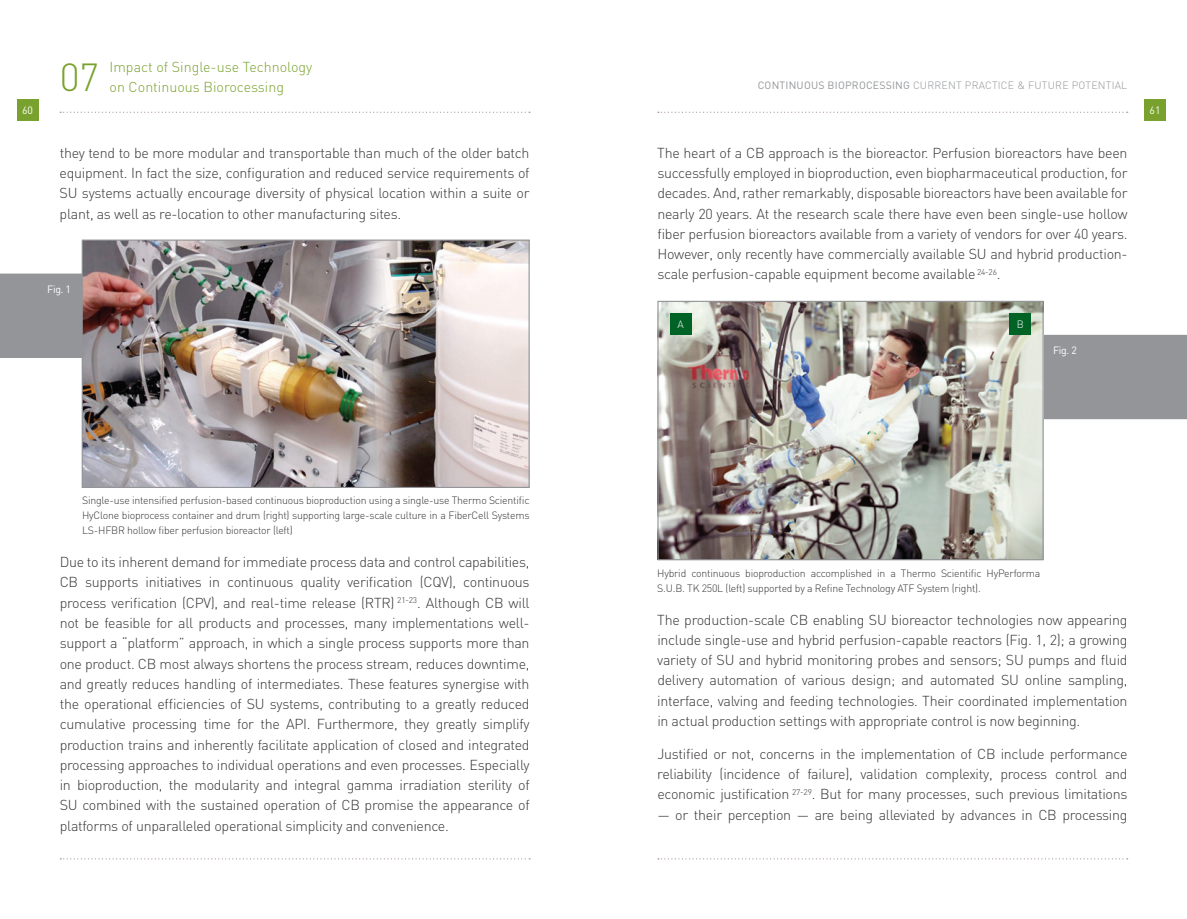
<style>
.page{position:relative;width:1187px;height:919px;background:#fff}
.page>*{position:absolute;margin:0;border:0;box-sizing:border-box;transform-origin:0 0}
.t1{font:300 38.7px "DIN";color:#78a22d}
.t2{font:300 14.25px/20.2px "DIN";letter-spacing:-.02em;color:#373435;text-align:justify}
.t3{font:300 14.25px "DIN";color:#78a22d}
.t4{font:300 10.5px/15px "DIN";letter-spacing:-.02em;color:#373435;text-align:justify}
.t5{font:300 10.5px "DIN";color:#939598}
.t6{font:10.5px "DIN";color:#939598}
.t7{font:10.5px "DIN";letter-spacing:-.03em;color:#fff}
.t8{font:300 10.5px "DIN";color:#fff}
.s1{font-weight:400}
</style>
<div class="page">
<div style="left:1144px;top:99px;width:21px;height:21px;background:#78a22d"></div>
<div style="left:17px;top:99px;width:21px;height:21px;background:#78a22d"></div>
<div style="left:0;top:273px;width:82px;height:85px;background:#939598"></div>
<div style="left:1043px;top:335px;width:143px;height:84px;background:#939598"></div>
<img style="left:659px;top:303px;width:382px;height:255px">
<div style="left:657px;top:301px;width:386px;height:259px;border:1px solid #939598"></div>
<img style="left:84px;top:241px;width:443px;height:245px">
<div style="left:82px;top:239px;width:447px;height:249px;border:1px solid #939598"></div>
<div style="left:670px;top:313px;width:21px;height:22px;background:#006224"></div>
<div style="left:1009px;top:313px;width:21px;height:22px;background:#006224"></div>
<svg style="left:657px;top:858px;width:470px;height:1px"></svg>
<svg style="left:60px;top:858px;width:470px;height:1px"></svg>
<svg style="left:60px;top:112px;width:470px;height:1px"></svg>
<svg style="left:657px;top:112px;width:470px;height:1px"></svg>
<h1 class="t1" style="left:60px;top:53px;width:41px">07</h1>
<p class="t3" style="left:109px;top:58px;width:204px">Impact of Single-use Technology</p>
<p class="t3" style="left:109px;top:78px;width:176px">on Continuous Biorocessing</p>
<p class="t6" style="left:757px;top:79px;width:47px">CONTINUOUS</p>
<p class="t6" style="left:827px;top:79px;width:15px">BIOPROCESSI</p>
<p class="t5" style="left:895px;top:79px;width:33px"><span class="s1">NG</span> Curre</p>
<p class="t5" style="left:948px;top:79px;width:15px">ntpractice</p>
<p class="t5" style="left:1017px;top:79px;width:16px">&amp; futurepote</p>
<p class="t5" style="left:1097px;top:79px;width:15px">ntial</p>
<p class="t7" style="left:22px;top:103px;width:12px">60</p>
<p class="t7" style="left:1149px;top:103px;width:12px">61</p>
<p class="t2" style="left:60px;top:142px;width:471px">they tend to be more modular and transportable than much of the older batch equipment. In fact the size, configuration and reduced service requirements of SU systems actually encourage diversity of physical location within a suite or plant, as well as re-location to other manufacturing sites.</p>
<p class="t2" style="left:657px;top:142px;width:472px">The heart of a CB approach is the bioreactor. Perfusion bioreactors have been successfully employed in bioproduction, even biopharmaceutical production, for decades. And, rather remarkably, disposable bioreactors have been available for nearly 20 years. At the research scale there have even been single-use hollow fiber perfusion bioreactors available from a variety of vendors for over 40 years.<br>However, only recently have commercially available SU and hybrid production&shy;scale perfusion-capable equipment become available <sup>24-26</sup>.</p>
<p class="t7" style="left:47px;top:282px;width:25px">FIG. 1</p>
<p class="t4" style="left:82px;top:492px;width:449px">Single-use intensified perfusion-based continuous bioproduction using a single-use Thermo Scientific HyClone bioprocess container and drum (right) supporting large-scale culture in a FiberCell Systems LS-HFBR hollow fiber perfusion bioreactor (left)</p>
<p class="t2" style="left:60px;top:551px;width:471px">Due to its inherent demand for immediate process data and control capabilities, CB supports initiatives in continuous quality verification (CQV), continuous process verification (CPV), and real-time release (RTR) <sup>21-23</sup>. Although CB will not be feasible for all products and processes, many implementations well&shy;support a “platform” approach, in which a single process supports more than one product. CB most always shortens the process stream, reduces downtime, and greatly reduces handling of intermediates. These features synergise with the operational efficiencies of SU systems, contributing to a greatly reduced cumulative processing time for the API. Furthermore, they greatly simplify production trains and inherently facilitate application of closed and integrated processing approaches to individual operations and even processes. Especially in bioproduction, the modularity and integral gamma irradiation sterility of SU combined with the sustained operation of CB promise the appearance of platforms of unparalleled operational simplicity and convenience.</p>
<p class="t8" style="left:677px;top:318px;width:8px">A</p>
<p class="t8" style="left:1016px;top:318px;width:9px">B</p>
<p class="t7" style="left:1052px;top:343px;width:25px">FIG. 2</p>
<p class="t4" style="left:657px;top:565px;width:384px">Hybrid continuous bioproduction accomplished in a Thermo Scientific HyPerforma<br>S.U.B. TK 250L (left) supported by a Refine Technology ATF System (right).</p>
<p class="t2" style="left:657px;top:609px;width:471px">The production-scale CB enabling SU bioreactor technologies now appearing include single-use and hybrid perfusion-capable reactors (Fig. 1, 2); a growing variety of SU and hybrid monitoring probes and sensors; SU pumps and fluid delivery automation of various design; and automated SU online sampling, interface, valving and feeding technologies. Their coordinated implementation in actual production settings with appropriate control is now beginning.</p>
<p class="t2" style="left:657px;top:743px;width:471px">Justified or not, concerns in the implementation of CB include performance reliability (incidence of failure), validation complexity, process control and economic justification <sup>27-29</sup>. But for many processes, such previous limitations</p>
<p class="t2" style="left:657px;top:804px;width:471px">— or their perception — are being alleviated by advances in CB processing</p>
</div>
